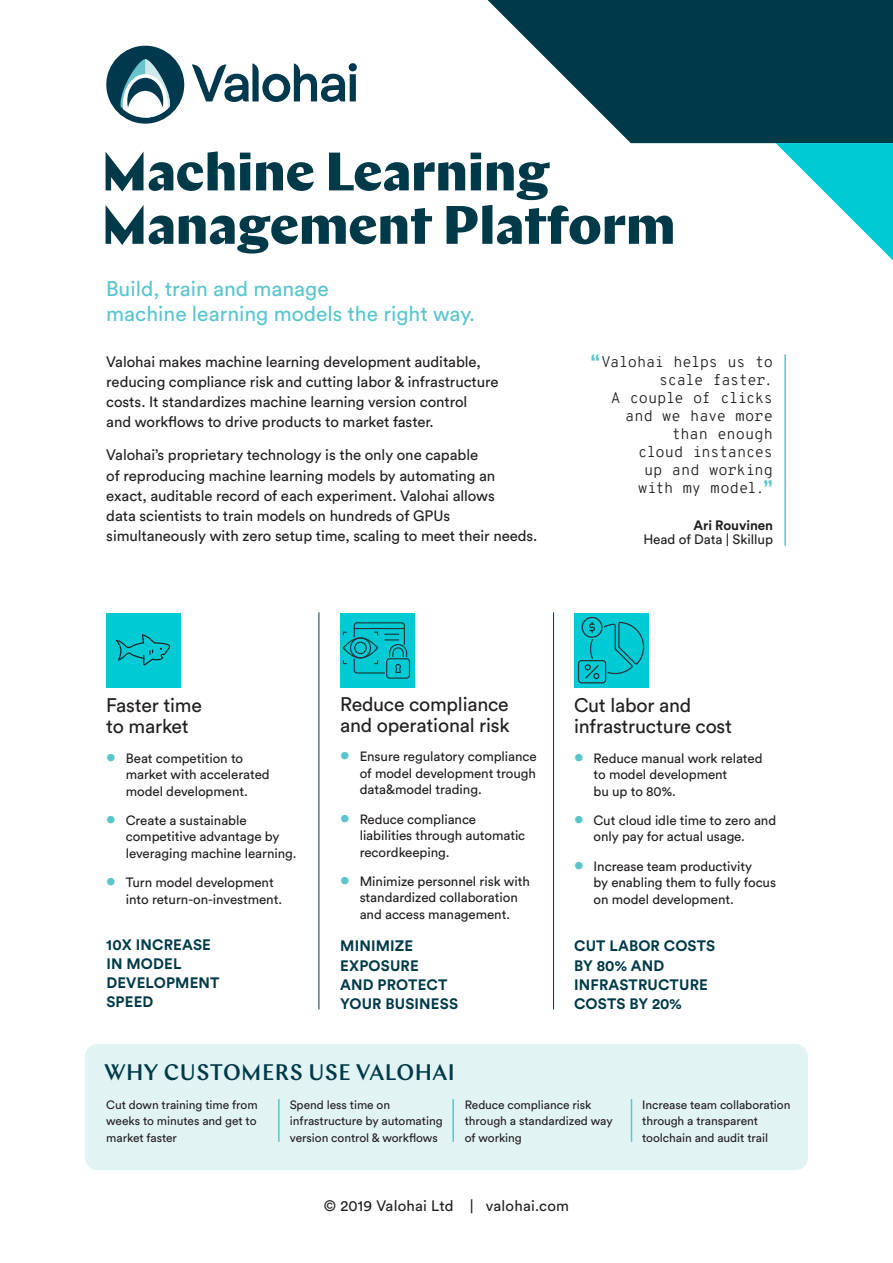
<style>
.page{position:relative;width:893px;height:1263px;background:#fff}
.page>*{position:absolute;margin:0;border:0;box-sizing:border-box;transform-origin:0 0}
.t1{font:900 54px/53.4px "Chap";color:#003a49}
.t2{font:500 22.5px "Chap";letter-spacing:.02em;color:#003a49}
.Subtitle{font:21px/25.2px "Circular Std";color:#5ac6cc}
.h-4{font:19.5px/21px "Circular Std";letter-spacing:-.01em;color:#231f20}
.Body{font:15px/20.2px "Circular Std";letter-spacing:-.005em;color:#231f20}
.t3{font:700 15px/19.2px "Circular Std";letter-spacing:.01em;color:#003a49}
.Quote_-_text{font:300 15px/18px "Overpass Mono";letter-spacing:-.02em;color:#231f20;text-align:right}
.Body-2{font:15px "Circular Std";letter-spacing:.015em;color:#231f20}
.Quote_-_Title{font:13.5px "Circular Std";letter-spacing:-.005em;color:#231f20}
.Quote_-_name{font:700 13.5px "Circular Std";letter-spacing:-.005em;color:#231f20}
.t4{font:13.35px/16.5px "Circular Std";letter-spacing:-.005em;color:#231f20}
.Serveice_names{font:12px/16.5px "Circular Std";letter-spacing:-.005em;color:#231f20}
.s1{font-family:"Chap";font-weight:900;font-size:18px;color:#5ac6cc}
.s2{font-weight:700;font-size:18px;color:#5ac6cc}
</style>
<div class="page">
<div style="left:574px;top:613px;width:74px;height:75px;background:#00cad4"></div>
<div style="left:107px;top:613px;width:74px;height:75px;background:#00cad4"></div>
<svg style="left:192px;top:63px;width:165px;height:39px"></svg>
<div style="left:106px;top:46px;width:78px;height:78px;background:#00394e;border-radius:50%"></div>
<svg style="left:121px;top:59px;width:49px;height:59px"></svg>
<hr style="left:319px;top:612px;width:1px;height:397px;background:#003a49">
<hr style="left:553px;top:612px;width:1px;height:397px;background:#003a49">
<hr style="left:784px;top:354px;width:2px;height:192px;background:#5ac6cc">
<div style="left:85px;top:1044px;width:723px;height:126px;background:#e2f3f4;border-radius:13px"></div>
<hr style="left:278px;top:1099px;width:2px;height:43px;background:#5ac6cc">
<hr style="left:452px;top:1099px;width:2px;height:43px;background:#5ac6cc">
<hr style="left:631px;top:1099px;width:1px;height:43px;background:#5ac6cc">
<svg style="left:488px;top:0;width:405px;height:143px;fill:#003a49"></svg>
<svg style="left:776px;top:143px;width:117px;height:117px"></svg>
<svg style="left:115px;top:634px;width:55px;height:31px"></svg>
<div style="left:340px;top:613px;width:74px;height:75px;background:#00cad4"></div>
<svg style="left:578px;top:617px;width:66px;height:66px"></svg>
<svg style="left:343px;top:622px;width:67px;height:57px"></svg>
<h1 class="t1" style="left:102px;top:145px;width:575px">Machine Learning<br>Management Platform</h1>
<p class="Subtitle" style="left:106px;top:276px;width:370px">Build, train and manage<br>machine learning models the right way.</p>
<p class="Body" style="left:106px;top:351px;width:394px">Valohai makes machine learning development auditable, reducing compliance risk and cutting labor &amp; infrastructure costs. It standardizes machine learning version control<br>and workflows to drive products to market faster.</p>
<p class="Body" style="left:106px;top:445px;width:433px">Valohai’s proprietary technology is the only one capable<br>of reproducing machine learning models by automating an exact, auditable record of each experiment. Valohai allows<br>data scientists to train models on hundreds of GPUs simultaneously with zero setup time, scaling to meet their needs.</p>
<p class="Quote_-_text" style="left:590px;top:353px;width:184px"><span class="s1">“</span>Valohai helps us to scale faster.<br>A couple of clicks and we have more than enough<br>cloud instances<br>up and working<br>with my model.<span class="s1">”</span></p>
<p class="Quote_-_name" style="left:693px;top:516px;width:81px">Ari Rouvinen</p>
<p class="Quote_-_Title" style="left:643px;top:531px;width:131px">Head of Data | Skillup</p>
<p class="h-4" style="left:106px;top:695px;width:97px">Faster time to market</p>
<p class="t4" style="left:126px;top:749px;width:145px;text-indent:-20px"><span class="s2">•</span> Beat competition to market with accelerated model development.</p>
<p class="t4" style="left:126px;top:812px;width:172px;text-indent:-20px"><span class="s2">•</span> Create a sustainable competitive advantage by leveraging machine learning.</p>
<p class="t4" style="left:126px;top:874px;width:158px;text-indent:-20px"><span class="s2">•</span> Turn model development into return-on-investment.</p>
<h4 class="t3" style="left:106px;top:935px;width:115px">10X INCREASE<br>IN MODEL<br>DEVELOPMENT</h4>
<h4 class="t3" style="left:106px;top:992px;width:49px">SPEED</h4>
<p class="h-4" style="left:340px;top:693px;width:171px">Reduce compliance and operational risk</p>
<p class="t4" style="left:360px;top:748px;width:179px;text-align:justify;text-indent:-20px"><span class="s2">•</span> Ensure regulatory compliance of model development trough data&amp;model trading.</p>
<p class="t4" style="left:360px;top:810px;width:167px;text-indent:-20px"><span class="s2">•</span> Reduce compliance liabilities through automatic recordkeeping.</p>
<p class="t4" style="left:340px;top:873px;width:191px;text-align:center"><span class="s2">•</span> Minimize personnel risk with standardized collaboration<br>and access management.</p>
<h4 class="t3" style="left:340px;top:936px;width:75px">MINIMIZE</h4>
<h4 class="t3" style="left:340px;top:955px;width:80px">EXPOSURE</h4>
<h4 class="t3" style="left:340px;top:975px;width:119px">AND PROTECT<br>YOUR BUSINESS</h4>
<p class="h-4" style="left:574px;top:695px;width:160px">Cut labor and infrastructure cost</p>
<p class="t4" style="left:594px;top:749px;width:171px;text-indent:-20px"><span class="s2">•</span> Reduce manual work related to model development<br>bu up to 80%.</p>
<p class="t4" style="left:594px;top:812px;width:184px;text-indent:-20px"><span class="s2">•</span> Cut cloud idle time to zero and only pay for actual usage.</p>
<p class="t4" style="left:594px;top:857px;width:184px;text-indent:-20px"><span class="s2">•</span> Increase team productivity<br>by enabling them to fully focus on model development.</p>
<h4 class="t3" style="left:574px;top:936px;width:143px">CUT LABOR COSTS<br>BY 80% AND<br>INFRASTRUCTURE<br>COSTS BY 20%</h4>
<h2 class="t2" style="left:104px;top:1058px;width:352px">WHY CUSTOMERS USE VALOHAI</h2>
<p class="Serveice_names" style="left:106px;top:1096px;width:153px;text-align:justify">Cut down training time from weeks to minutes and get to market faster</p>
<p class="Serveice_names" style="left:290px;top:1096px;width:154px">Spend less time on infrastructure by automating version control &amp; workflows</p>
<p class="Serveice_names" style="left:465px;top:1096px;width:149px">Reduce compliance risk through a standardized way of working</p>
<p class="Serveice_names" style="left:642px;top:1096px;width:150px">Increase team collaboration through a transparent toolchain and audit trail</p>
<p class="Body-2" style="left:324px;top:1197px;width:247px">© 2019 Valohai Ltd | valohai.com</p>
</div>
